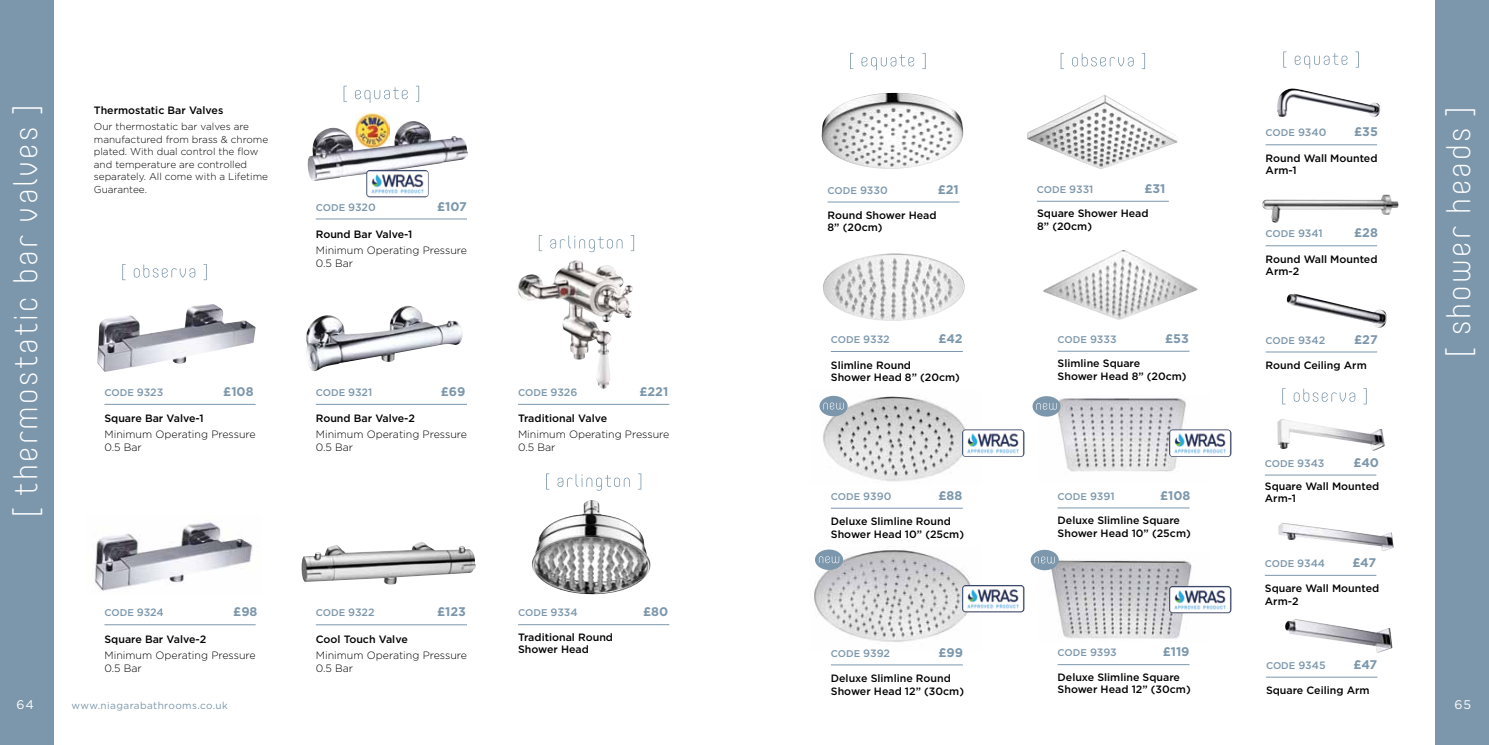
<style>
.page{position:relative;width:1489px;height:745px;background:#fff}
.page>*{position:absolute;margin:0;border:0;box-sizing:border-box;transform-origin:0 0}
.t1{font:200 32.5px "Core Mellow 25";letter-spacing:.07em;color:#fff}
.t2{font:700 12.5px "Gotham";color:#7c97ac}
.t3{font:12.5px "Gotham";color:#fff}
.t4{font:500 10.62px/12.8px "Gotham";color:#000}
.t5{font:300 10.62px/12.8px "Gotham";color:#000}
.t6{font:300 10px/12.5px "Gotham";color:#000}
.t7{font:10px "Gotham";letter-spacing:.04em;color:#7c97ac}
.t8{font:500 9.75px "Gotham";color:#7c97ac}
.s1{font-size:10.62px}
</style>
<div class="page">
<img style="left:358px;top:113px;width:30px;height:8px">
<div style="left:0;top:0;width:53px;height:744px;background:#7c97ac"></div>
<div style="left:1435px;top:0;width:53px;height:744px;background:#7c97ac"></div>
<img style="left:531px;top:500px;width:120px;height:95px">
<svg style="left:546px;top:473px;width:95px;height:17px"></svg>
<hr style="left:518px;top:623px;width:151px;height:1px;background:#7c97ac">
<img style="left:306px;top:305px;width:157px;height:67px">
<img style="left:97px;top:304px;width:159px;height:68px">
<img style="left:301px;top:542px;width:175px;height:42px">
<svg style="left:343px;top:86px;width:76px;height:17px"></svg>
<svg style="left:122px;top:264px;width:85px;height:16px"></svg>
<svg style="left:539px;top:235px;width:95px;height:17px"></svg>
<hr style="left:316px;top:218px;width:151px;height:1px;background:#7c97ac">
<hr style="left:104px;top:403px;width:152px;height:1px;background:#7c97ac">
<hr style="left:316px;top:403px;width:151px;height:1px;background:#7c97ac">
<hr style="left:316px;top:624px;width:151px;height:1px;background:#7c97ac">
<hr style="left:518px;top:403px;width:151px;height:1px;background:#7c97ac">
<img style="left:307px;top:121px;width:161px;height:60px">
<img style="left:517px;top:260px;width:116px;height:128px">
<img style="left:92px;top:521px;width:161px;height:71px">
<hr style="left:104px;top:624px;width:152px;height:1px;background:#7c97ac">
<img style="left:821px;top:93px;width:143px;height:76px">
<img style="left:823px;top:253px;width:142px;height:68px">
<img style="left:820px;top:396px;width:161px;height:86px">
<img style="left:814px;top:550px;width:167px;height:92px">
<img style="left:1027px;top:95px;width:150px;height:74px">
<img style="left:1043px;top:250px;width:154px;height:70px">
<img style="left:1037px;top:396px;width:172px;height:76px">
<img style="left:1038px;top:552px;width:171px;height:87px">
<svg style="left:850px;top:53px;width:75px;height:17px"></svg>
<svg style="left:1060px;top:53px;width:84px;height:16px"></svg>
<hr style="left:1036px;top:201px;width:132px;height:1px;background:#7c97ac">
<hr style="left:827px;top:201px;width:132px;height:1px;background:#7c97ac">
<hr style="left:830px;top:351px;width:132px;height:1px;background:#7c97ac">
<hr style="left:830px;top:507px;width:132px;height:1px;background:#7c97ac">
<hr style="left:830px;top:664px;width:132px;height:1px;background:#7c97ac">
<hr style="left:1057px;top:350px;width:132px;height:1px;background:#7c97ac">
<hr style="left:1057px;top:507px;width:132px;height:1px;background:#7c97ac">
<hr style="left:1057px;top:663px;width:132px;height:1px;background:#7c97ac">
<svg style="left:1283px;top:51px;width:75px;height:18px"></svg>
<svg style="left:1282px;top:388px;width:84px;height:16px"></svg>
<img style="left:1277px;top:88px;width:103px;height:29px">
<img style="left:1262px;top:194px;width:136px;height:29px">
<img style="left:1286px;top:293px;width:101px;height:35px">
<img style="left:1277px;top:419px;width:107px;height:31px">
<img style="left:1278px;top:523px;width:115px;height:28px">
<hr style="left:1265px;top:144px;width:111px;height:1px;background:#7c97ac">
<hr style="left:1265px;top:245px;width:111px;height:1px;background:#7c97ac">
<hr style="left:1265px;top:351px;width:111px;height:1px;background:#7c97ac">
<hr style="left:1264px;top:474px;width:112px;height:1px;background:#7c97ac">
<hr style="left:1264px;top:574px;width:112px;height:1px;background:#7c97ac">
<img style="left:1285px;top:619px;width:107px;height:33px">
<hr style="left:1265px;top:676px;width:112px;height:1px;background:#7c97ac">
<div style="left:819px;top:395px;width:28px;height:21px;background:#7c97ac;border-radius:50%"></div>
<svg style="left:823px;top:402px;width:20px;height:7px"></svg>
<div style="left:815px;top:549px;width:28px;height:20px;background:#7c97ac;border-radius:50%"></div>
<svg style="left:818px;top:556px;width:21px;height:7px"></svg>
<div style="left:1032px;top:396px;width:28px;height:20px;background:#7c97ac;border-radius:50%"></div>
<svg style="left:1036px;top:403px;width:20px;height:6px"></svg>
<svg style="left:1030px;top:549px;width:28px;height:21px"></svg>
<svg style="left:1034px;top:556px;width:20px;height:7px"></svg>
<img style="left:962px;top:584px;width:62px;height:28px">
<img style="left:366px;top:170px;width:62px;height:27px">
<img style="left:962px;top:429px;width:62px;height:27px">
<img style="left:1168px;top:585px;width:63px;height:28px">
<img style="left:1168px;top:429px;width:63px;height:27px">
<h1 class="t1" style="left:1px;top:518px;width:415px;rotate:-90deg">[ thermostatic bar valves ]</h1>
<p class="t4" style="left:94px;top:104px;width:131px">Thermostatic Bar Valves</p>
<p class="t6" style="left:94px;top:120px;width:176px">Our thermostatic bar valves are manufactured from brass &amp; chrome plated. With dual control the flow and temperature are controlled separately. All come with a Lifetime<br>Guarantee.</p>
<p class="t8" style="left:316px;top:201px;width:62px">CODE <span class="s1">9320</span></p>
<p class="t2" style="left:437px;top:198px;width:31px">£107</p>
<p class="t4" style="left:316px;top:227px;width:98px">Round Bar Valve-1</p>
<p class="t5" style="left:316px;top:243px;width:153px">Minimum Operating Pressure<br>0.5 Bar</p>
<p class="t8" style="left:104px;top:386px;width:60px">CODE <span class="s1">9323</span></p>
<p class="t2" style="left:223px;top:383px;width:32px">£108</p>
<p class="t8" style="left:316px;top:386px;width:58px">CODE <span class="s1">9321</span></p>
<p class="t2" style="left:441px;top:383px;width:26px">£69</p>
<p class="t4" style="left:104px;top:411px;width:101px">Square Bar Valve-1</p>
<p class="t5" style="left:104px;top:427px;width:153px">Minimum Operating Pressure<br>0.5 Bar</p>
<p class="t4" style="left:316px;top:411px;width:101px">Round Bar Valve-2</p>
<p class="t5" style="left:316px;top:427px;width:153px">Minimum Operating Pressure<br>0.5 Bar</p>
<p class="t8" style="left:518px;top:386px;width:61px">CODE <span class="s1">9326</span></p>
<p class="t2" style="left:639px;top:383px;width:30px">£221</p>
<p class="t4" style="left:518px;top:411px;width:91px">Traditional Valve</p>
<p class="t5" style="left:518px;top:427px;width:153px">Minimum Operating Pressure<br>0.5 Bar</p>
<p class="t8" style="left:104px;top:606px;width:61px">CODE <span class="s1">9324</span></p>
<p class="t2" style="left:233px;top:603px;width:26px">£98</p>
<p class="t4" style="left:104px;top:631px;width:103px">Square Bar Valve-2</p>
<p class="t5" style="left:104px;top:648px;width:153px">Minimum Operating Pressure<br>0.5 Bar</p>
<p class="t8" style="left:316px;top:606px;width:60px">CODE <span class="s1">9322</span></p>
<p class="t2" style="left:437px;top:603px;width:30px">£123</p>
<p class="t4" style="left:316px;top:631px;width:93px">Cool Touch Valve</p>
<p class="t5" style="left:316px;top:648px;width:153px">Minimum Operating Pressure<br>0.5 Bar</p>
<p class="t8" style="left:518px;top:606px;width:61px">CODE <span class="s1">9334</span></p>
<p class="t2" style="left:643px;top:603px;width:27px">£80</p>
<p class="t4" style="left:518px;top:630px;width:96px">Traditional Round<br>Shower Head</p>
<p class="t8" style="left:827px;top:184px;width:62px">CODE <span class="s1">9330</span></p>
<p class="t2" style="left:937px;top:181px;width:23px">£21</p>
<p class="t8" style="left:1036px;top:183px;width:58px">CODE <span class="s1">9331</span></p>
<p class="t2" style="left:1144px;top:180px;width:23px">£31</p>
<p class="t4" style="left:827px;top:208px;width:110px">Round Shower Head<br>8” (20cm)</p>
<p class="t4" style="left:1037px;top:207px;width:113px">Square Shower Head<br>8” (20cm)</p>
<p class="t8" style="left:830px;top:333px;width:60px">CODE <span class="s1">9332</span></p>
<p class="t2" style="left:938px;top:330px;width:26px">£42</p>
<p class="t8" style="left:1057px;top:333px;width:60px">CODE <span class="s1">9333</span></p>
<p class="t2" style="left:1165px;top:330px;width:25px">£53</p>
<p class="t4" style="left:830px;top:358px;width:130px">Slimline Round<br>Shower Head 8” (20cm)</p>
<p class="t4" style="left:1057px;top:357px;width:130px">Slimline Square<br>Shower Head 8” (20cm)</p>
<p class="t8" style="left:830px;top:489px;width:62px">CODE <span class="s1">9390</span></p>
<p class="t2" style="left:938px;top:487px;width:25px">£88</p>
<p class="t8" style="left:1057px;top:489px;width:58px">CODE <span class="s1">9391</span></p>
<p class="t2" style="left:1160px;top:486px;width:32px">£108</p>
<p class="t4" style="left:830px;top:514px;width:135px">Deluxe Slimline Round<br>Shower Head 10” (25cm)</p>
<p class="t4" style="left:1057px;top:513px;width:135px">Deluxe Slimline Square<br>Shower Head 10” (25cm)</p>
<p class="t8" style="left:830px;top:646px;width:61px">CODE <span class="s1">9392</span></p>
<p class="t2" style="left:938px;top:643px;width:26px">£99</p>
<p class="t8" style="left:1057px;top:646px;width:61px">CODE <span class="s1">9393</span></p>
<p class="t2" style="left:1162px;top:643px;width:28px">£119</p>
<p class="t4" style="left:830px;top:671px;width:135px">Deluxe Slimline Round<br>Shower Head 12” (30cm)</p>
<p class="t4" style="left:1057px;top:670px;width:135px">Deluxe Slimline Square<br>Shower Head 12” (30cm)</p>
<p class="t8" style="left:1265px;top:126px;width:62px">CODE <span class="s1">9340</span></p>
<p class="t2" style="left:1354px;top:124px;width:25px">£35</p>
<p class="t4" style="left:1265px;top:151px;width:113px">Round Wall Mounted<br>Arm-1</p>
<p class="t8" style="left:1265px;top:227px;width:59px">CODE <span class="s1">9341</span></p>
<p class="t2" style="left:1354px;top:224px;width:25px">£28</p>
<p class="t4" style="left:1265px;top:252px;width:113px">Round Wall Mounted<br>Arm-2</p>
<p class="t8" style="left:1265px;top:333px;width:61px">CODE <span class="s1">9342</span></p>
<p class="t2" style="left:1354px;top:331px;width:25px">£27</p>
<p class="t4" style="left:1265px;top:358px;width:103px">Round Ceiling Arm</p>
<p class="t8" style="left:1264px;top:456px;width:61px">CODE <span class="s1">9343</span></p>
<p class="t2" style="left:1353px;top:453px;width:27px">£40</p>
<p class="t4" style="left:1264px;top:479px;width:116px">Square Wall Mounted<br>Arm-1</p>
<p class="t8" style="left:1264px;top:557px;width:62px">CODE <span class="s1">9344</span></p>
<p class="t2" style="left:1352px;top:554px;width:25px">£47</p>
<p class="t4" style="left:1264px;top:581px;width:116px">Square Wall Mounted<br>Arm-2</p>
<p class="t8" style="left:1265px;top:658px;width:61px">CODE <span class="s1">9345</span></p>
<p class="t2" style="left:1353px;top:655px;width:25px">£47</p>
<p class="t4" style="left:1265px;top:683px;width:105px">Square Ceiling Arm</p>
<h1 class="t1" style="left:1433px;top:357px;width:254px;rotate:-90deg">[ shower heads ]</h1>
<p class="t3" style="left:16px;top:696px;width:19px">64</p>
<p class="t7" style="left:72px;top:699px;width:158px">www.niagarabathrooms.co.uk</p>
<p class="t3" style="left:1454px;top:696px;width:18px">65</p>
</div>
